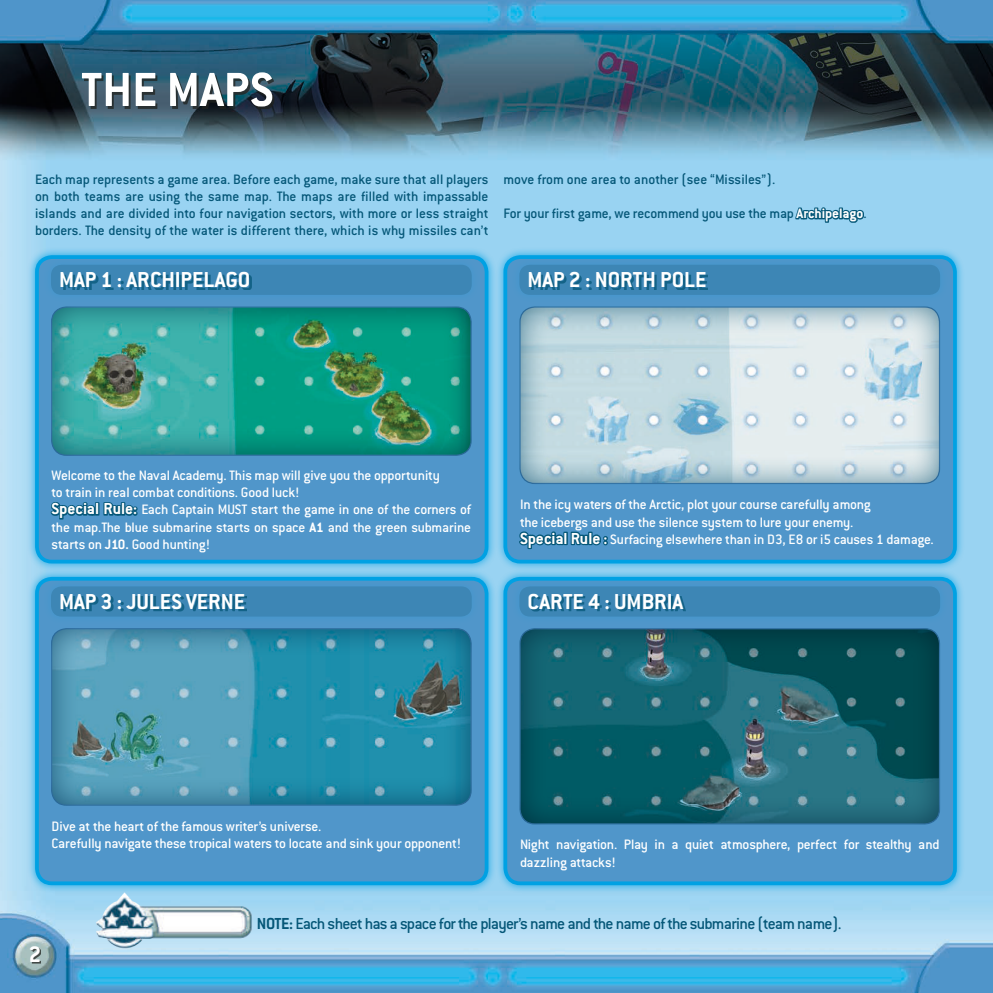
<style>
.page{position:relative;width:993px;height:993px;background:#fff}
.page>*{position:absolute;margin:0;border:0;box-sizing:border-box;transform-origin:0 0}
.t1{font:700 52.5px "Conduit ITC";color:#fff}
.t2{font:700 24.62px "Conduit ITC";color:#fff}
.t3{font:700 23.75px "Conduit ITC";color:#fff}
.t4{font:500 17.5px "Conduit ITC";letter-spacing:-.045em;color:#055778}
.t5{font:500 15px/17.2px "Conduit ITC";letter-spacing:-.015em;color:#fff}
.t6{font:500 15px/17.2px "Conduit ITC";letter-spacing:-.005em;color:#055778;text-align:justify}
.s1{font-weight:700;color:#fff}
.s2{font-weight:700;font-size:17.5px}
.s3{font-weight:700}
</style>
<div class="page">
<img style="left:0;top:0;width:992px;height:992px">
<div style="left:31px;top:947px;width:10px;height:16px;background:#20221e;opacity:.75"></div>
<div style="left:84px;top:75px;width:191px;height:34px;background:#20221e;opacity:.75"></div>
<svg style="left:794px;top:185px;width:71px;height:39px;background:#74b4d3"></svg>
<div style="left:27px;top:247px;width:469px;height:324px;background:#00a1e3;opacity:.75"></div>
<div style="left:37px;top:257px;width:449px;height:304px;background:#5096ca;border-radius:15px"></div>
<div style="left:35px;top:255px;width:453px;height:308px;border:4px solid #00a1e3;border-radius:15px"></div>
<div style="left:495px;top:247px;width:469px;height:324px;background:#00a1e3;opacity:.75"></div>
<div style="left:505px;top:257px;width:449px;height:304px;background:#5096ca;border-radius:15px"></div>
<div style="left:503px;top:255px;width:453px;height:308px;border:4px solid #00a1e3;border-radius:15px"></div>
<div style="left:27px;top:568px;width:469px;height:325px;background:#00a1e3;opacity:.75"></div>
<div style="left:37px;top:578px;width:449px;height:305px;background:#5096ca;border-radius:15px"></div>
<div style="left:35px;top:577px;width:453px;height:308px;border:4px solid #00a1e3;border-radius:15px"></div>
<div style="left:495px;top:568px;width:469px;height:325px;background:#00a1e3;opacity:.75"></div>
<div style="left:505px;top:578px;width:449px;height:305px;background:#5096ca;border-radius:15px"></div>
<div style="left:503px;top:577px;width:453px;height:308px;border:4px solid #00a1e3;border-radius:15px"></div>
<div style="left:43px;top:256px;width:436px;height:47px;background:#00a1e3;opacity:.75"></div>
<div style="left:51px;top:265px;width:421px;height:30px;background:#3d86b5;border-radius:11px"></div>
<div style="left:511px;top:256px;width:436px;height:47px;background:#00a1e3;opacity:.75"></div>
<div style="left:519px;top:265px;width:421px;height:30px;background:#3d86b5;border-radius:11px"></div>
<div style="left:43px;top:578px;width:436px;height:46px;background:#00a1e3;opacity:.75"></div>
<div style="left:51px;top:586px;width:421px;height:30px;background:#3d86b5;border-radius:11px"></div>
<div style="left:511px;top:578px;width:436px;height:46px;background:#00a1e3;opacity:.75"></div>
<div style="left:519px;top:586px;width:421px;height:30px;background:#3d86b5;border-radius:11px"></div>
<div style="left:63px;top:274px;width:188px;height:16px;background:#055778;opacity:.75"></div>
<div style="left:531px;top:274px;width:177px;height:16px;background:#055778;opacity:.75"></div>
<div style="left:63px;top:596px;width:184px;height:15px;background:#055778;opacity:.75"></div>
<div style="left:531px;top:596px;width:155px;height:15px;background:#055778;opacity:.75"></div>
<svg style="left:50px;top:502px;width:88px;height:18px"></svg>
<svg style="left:517px;top:531px;width:91px;height:28px"></svg>
<img style="left:87px;top:888px;width:172px;height:66px">
<div style="left:51px;top:304px;width:422px;height:152px;background:#055778;opacity:.75"></div>
<div style="left:519px;top:304px;width:422px;height:181px;background:#055778;opacity:.75"></div>
<div style="left:51px;top:625px;width:422px;height:182px;background:#055778;opacity:.75"></div>
<div style="left:519px;top:625px;width:422px;height:200px;background:#055778;opacity:.75"></div>
<h1 class="t1" style="left:81px;top:59px;width:194px">THE MAPS</h1>
<p class="t6" style="left:35px;top:170px;width:455px">Each map represents a game area. Before each game, make sure that all players on both teams are using the same map. The maps are filled with impassable islands and are divided into four navigation sectors, with more or less straight borders. The density of the water is different there, which is why missiles can’t</p>
<p class="t6" style="left:503px;top:170px;width:273px">move from one area to another (see “Missiles”).</p>
<p class="t6" style="left:503px;top:205px;width:365px">For your first game, we recommend you use the map <span class="s1">Archipelago</span>.</p>
<h3 class="t3" style="left:59px;top:266px;width:193px">MAP 1 : ARCHIPELAGO</h3>
<h3 class="t3" style="left:527px;top:266px;width:180px">MAP 2 : NORTH POLE</h3>
<p class="t5" style="left:52px;top:466px;width:421px">Welcome to the Naval Academy. This map will give you the opportunity<br>to train in real combat conditions. Good luck!<br><span class="s2">Special Rule:</span> Each Captain MUST start the game in one of the corners of the map.The blue submarine starts on space <span class="s3">A1</span> and the green submarine starts on <span class="s3">J10.</span> Good hunting!</p>
<p class="t5" style="left:520px;top:496px;width:415px">In the icy waters of the Arctic, plot your course carefully among<br>the icebergs and use the silence system to lure your enemy.<br><span class="s2">Special Rule :</span> Surfacing elsewhere than in D3, E8 or i5 causes 1 damage.</p>
<h3 class="t3" style="left:59px;top:587px;width:188px">MAP 3 : JULES VERNE</h3>
<h3 class="t3" style="left:527px;top:587px;width:157px">CARTE 4 : UMBRIA</h3>
<p class="t5" style="left:52px;top:817px;width:411px">Dive at the heart of the famous writer’s universe.<br>Carefully navigate these tropical waters to locate and sink your opponent!</p>
<p class="t5" style="left:520px;top:835px;width:421px">Night navigation. Play in a quiet atmosphere, perfect for stealthy and dazzling attacks!</p>
<h2 class="t2" style="left:29px;top:940px;width:14px">2</h2>
<p class="t4" style="left:257px;top:913px;width:586px"><span class="s3">NOTE:</span> Each sheet has a space for the player’s name and the name of the submarine (team name).</p>
</div>
